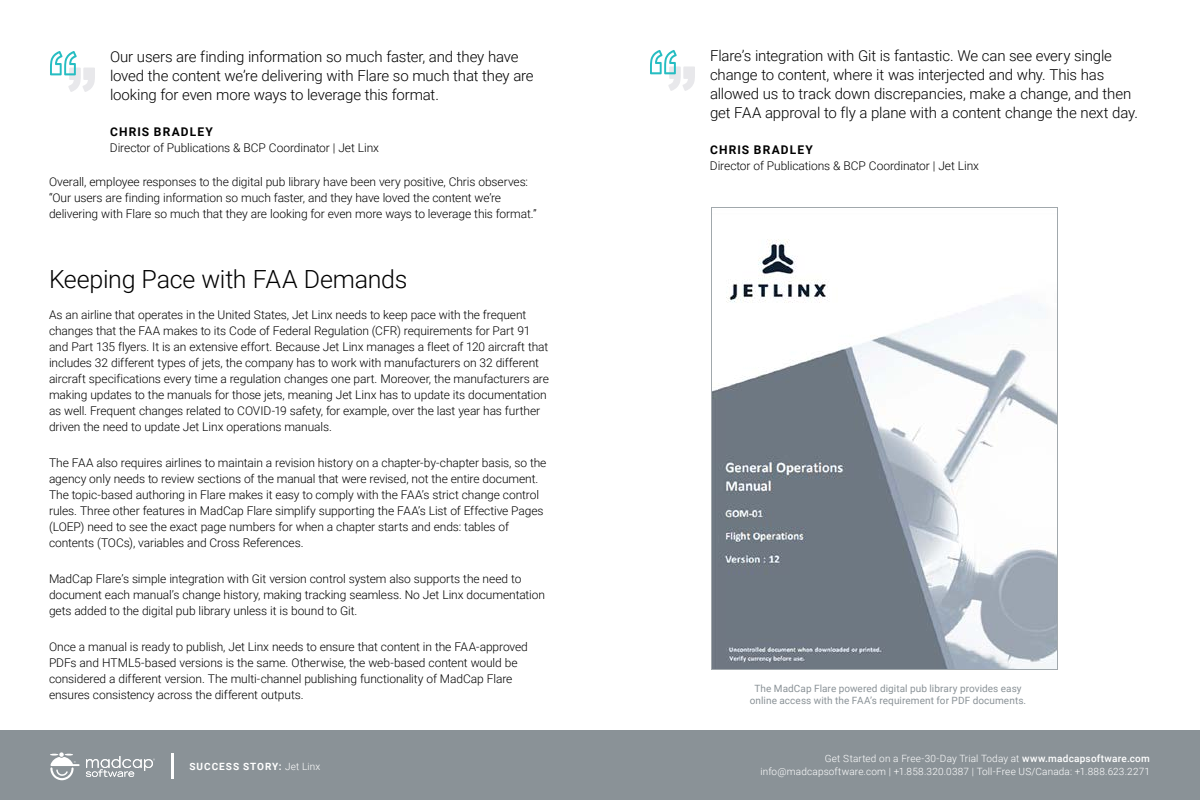
<style>
.page{position:relative;width:1200px;height:800px;background:#fff}
.page>*{position:absolute;margin:0;border:0;box-sizing:border-box;transform-origin:0 0}
.t1{font:300 25px "Roboto";letter-spacing:-.01em;color:#000}
.t2{font:300 15px/19px "Roboto";letter-spacing:-.01em;color:#000}
.t3{font:300 12px/16px "Roboto";letter-spacing:-.01em;color:#000}
.t4{font:700 12px "Roboto";letter-spacing:.09em;color:#000}
.t5{font:300 10px/13px "Roboto";letter-spacing:.015em;color:#fff;text-align:right}
.t6{font:10px/12px "Roboto";letter-spacing:.005em;color:#8a9297;text-align:center}
.t7{font:700 10px "Roboto";letter-spacing:.1em;color:#fff}
.s1{font-weight:300}
.s2{font-weight:500}
</style>
<div class="page">
<div style="left:0;top:730px;width:1200px;height:70px;background:#8a9297"></div>
<hr style="left:171px;top:753px;width:3px;height:26px;background:#fff">
<svg style="left:50px;top:752px;width:30px;height:28px"></svg>
<svg style="left:86px;top:756px;width:69px;height:21px"></svg>
<img style="left:713px;top:239px;width:343px;height:429px">
<div style="left:711px;top:207px;width:347px;height:463px;border:1px solid #a1a8ac"></div>
<svg style="left:650px;top:50px;width:45px;height:41px"></svg>
<svg style="left:50px;top:51px;width:45px;height:41px"></svg>
<p class="t2" style="left:110px;top:47px;width:425px">Our users are finding information so much faster, and they have loved the content we’re delivering with Flare so much that they are looking for even more ways to leverage this format.</p>
<p class="t4" style="left:110px;top:124px;width:104px">CHRIS BRADLEY</p>
<p class="t3" style="left:110px;top:140px;width:271px">Director of Publications &amp; BCP Coordinator | Jet Linx</p>
<p class="t3" style="left:49px;top:174px;width:489px">Overall, employee responses to the digital pub library have been very positive, Chris observes: “Our users are finding information so much faster, and they have loved the content we’re delivering with Flare so much that they are looking for even more ways to leverage this format.”</p>
<h1 class="t1" style="left:49px;top:262px;width:360px">Keeping Pace with FAA Demands</h1>
<p class="t3" style="left:49px;top:307px;width:502px">As an airline that operates in the United States, Jet Linx needs to keep pace with the frequent changes that the FAA makes to its Code of Federal Regulation (CFR) requirements for Part 91 and Part 135 flyers. It is an extensive effort. Because Jet Linx manages a fleet of 120 aircraft that includes 32 different types of jets, the company has to work with manufacturers on 32 different aircraft specifications every time a regulation changes one part. Moreover, the manufacturers are making updates to the manuals for those jets, meaning Jet Linx has to update its documentation as well. Frequent changes related to COVID-19 safety, for example, over the last year has further driven the need to update Jet Linx operations manuals.</p>
<p class="t3" style="left:49px;top:455px;width:499px">The FAA also requires airlines to maintain a revision history on a chapter-by-chapter basis, so the agency only needs to review sections of the manual that were revised, not the entire document.<br>The topic-based authoring in Flare makes it easy to comply with the FAA’s strict change control rules. Three other features in MadCap Flare simplify supporting the FAA’s List of Effective Pages (LOEP) need to see the exact page numbers for when a chapter starts and ends: tables of contents (TOCs), variables and Cross References.</p>
<p class="t3" style="left:49px;top:570px;width:498px">MadCap Flare’s simple integration with Git version control system also supports the need to document each manual’s change history, making tracking seamless. No Jet Linx documentation gets added to the digital pub library unless it is bound to Git.</p>
<p class="t3" style="left:49px;top:638px;width:480px">Once a manual is ready to publish, Jet Linx needs to ensure that content in the FAA-approved PDFs and HTML5-based versions is the same. Otherwise, the web-based content would be considered a different version. The multi-channel publishing functionality of MadCap Flare ensures consistency across the different outputs.</p>
<p class="t7" style="left:190px;top:759px;width:133px">SUCCESS STORY: <span class="s1">Jet Linx</span></p>
<p class="t2" style="left:710px;top:46px;width:430px">Flare’s integration with Git is fantastic. We can see every single change to content, where it was interjected and why. This has allowed us to track down discrepancies, make a change, and then get FAA approval to fly a plane with a content change the next day.</p>
<p class="t4" style="left:710px;top:142px;width:104px">CHRIS BRADLEY</p>
<p class="t3" style="left:710px;top:157px;width:271px">Director of Publications &amp; BCP Coordinator | Jet Linx</p>
<p class="t6" style="left:750px;top:682px;width:278px">The MadCap Flare powered digital pub library provides easy online access with the FAA’s requirement for PDF documents.</p>
<p class="t5" style="left:760px;top:752px;width:391px">Get Started on a Free-30-Day Trial Today at <span class="s2">www.madcapsoftware.com </span>info@madcapsoftware.com | +1.858.320.0387 | Toll-Free US/Canada: +1.888.623.2271</p>
</div>
